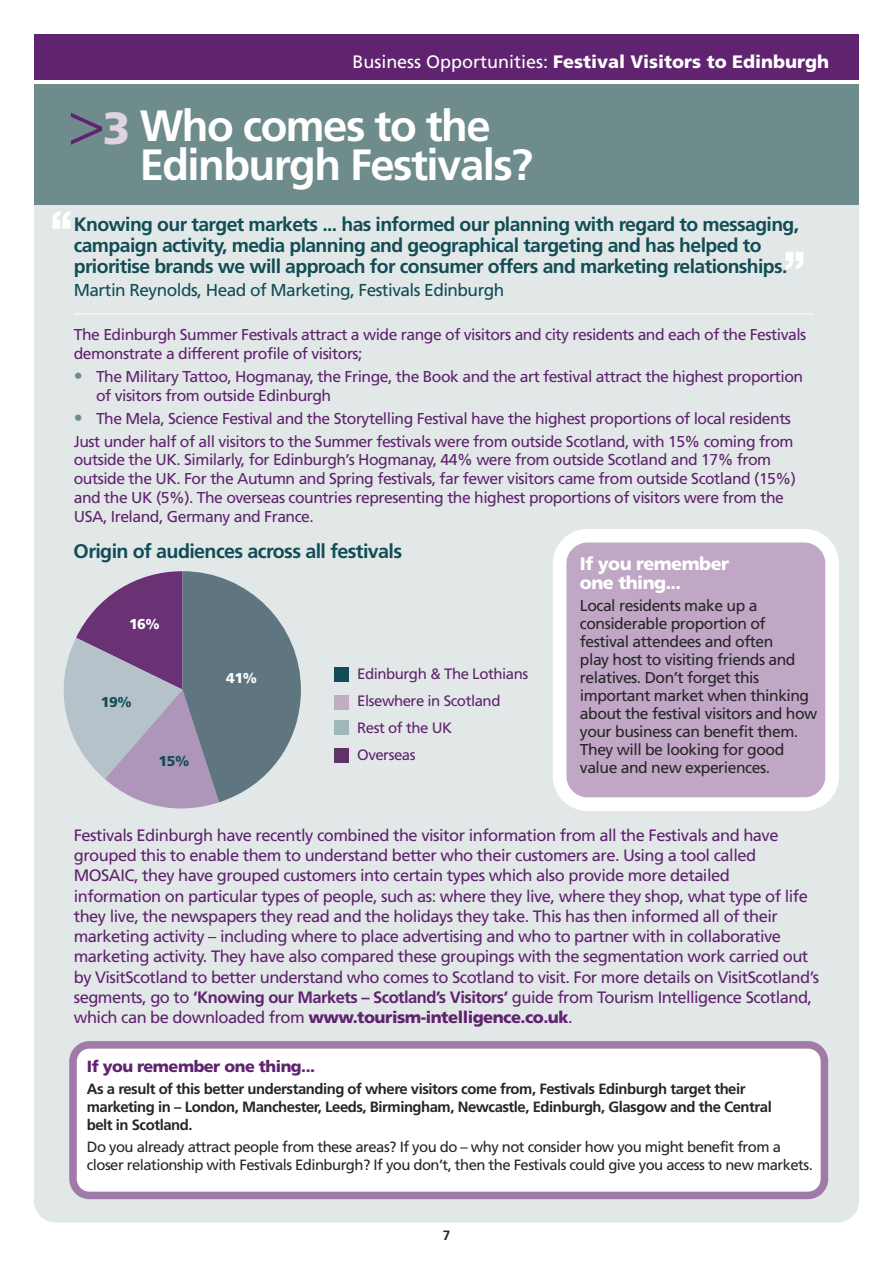
<style>
.page{position:relative;width:893px;height:1263px;background:#fff}
.page>*{position:absolute;margin:0;border:0;box-sizing:border-box;transform-origin:0 0}
.t1{font:300 61.5px "Frutiger";color:#60236f}
.t2{font:700 43.8px/39px "Frutiger";letter-spacing:-.035em;color:#fff}
.t3{font:700 19.65px "Frutiger";letter-spacing:-.03em;color:#124d56}
.t4{font:700 19.35px/21px "Frutiger";letter-spacing:-.03em;color:#124d56}
.t5{font:900 18px "Frutiger";color:#fff}
.t6{font:900 18px/19px "Frutiger";letter-spacing:-.03em;color:#fff}
.t7{font:17.25px "Frutiger";letter-spacing:-.03em;color:#124d56}
.t8{font:16.5px/20.2px "Frutiger";letter-spacing:-.03em;color:#60236f}
.t9{font:900 16.2px "Frutiger";letter-spacing:-.03em;color:#60236f}
.t10{font:15.75px/18.8px "Frutiger";letter-spacing:-.03em;color:#60236f}
.t11{font:15.75px/18px "Frutiger";letter-spacing:-.03em;color:#272627}
.t12{font:15px/27px "Frutiger";letter-spacing:-.03em;color:#60236f}
.t13{font:700 14.85px/17.9px "Frutiger";letter-spacing:-.03em;color:#272627}
.t14{font:14.85px/17.9px "Frutiger";letter-spacing:-.035em;color:#272627}
.t15{font:900 14.25px "Frutiger";color:#fff}
.t16{font:900 14.25px "Frutiger";color:#124d56}
.t17{font:700 13.5px "Frutiger";color:#272627}
.s1{font-weight:400}
.s2{font-weight:900;font-size:45px;color:#dfd3e2}
.s3{font-size:18px;color:#6f8c8d}
.s4{font-weight:700}
.s5{font-weight:900}
</style>
<div class="page">
<div style="left:34px;top:106px;width:825px;height:1116px;background:#e2e8e8;border-radius:21px"></div>
<div style="left:34px;top:34px;width:825px;height:46px;background:#60236f"></div>
<div style="left:34px;top:84px;width:825px;height:120px;background:#6f8c8d"></div>
<hr style="left:74px;top:314px;width:740px;height:1px;background:#fff">
<svg style="left:553px;top:529px;width:286px;height:282px;background:#cbb7cf"></svg>
<svg style="left:69px;top:1041px;width:759px;height:158px;background:#f4f0f5"></svg>
<svg style="left:64px;top:571px;width:237px;height:238px"></svg>
<div style="left:334px;top:667px;width:15px;height:15px;background:#124d56"></div>
<div style="left:334px;top:695px;width:15px;height:15px;background:#c0acc3"></div>
<div style="left:334px;top:720px;width:15px;height:15px;background:#a0b8bc"></div>
<div style="left:334px;top:748px;width:15px;height:15px;background:#62316a"></div>
<svg style="left:52px;top:211px;width:18px;height:18px"></svg>
<svg style="left:786px;top:252px;width:17px;height:17px"></svg>
<p class="t5" style="left:352px;top:54px;width:478px"><span class="s1">Business Opportunities:</span> Festival Visitors to Edinburgh</p>
<h1 class="t1" style="left:68px;top:98px;width:64px">&gt;<span class="s2">3</span></h1>
<h2 class="t2" style="left:140px;top:109px;width:395px">Who comes to the<br>Edinburgh Festivals?</h2>
<p class="t4" style="left:74px;top:216px;width:727px">Knowing our target markets ... has informed our planning with regard to messaging, campaign activity, media planning and geographical targeting and has helped to prioritise brands we will approach for consumer offers and marketing relationships.</p>
<p class="t7" style="left:74px;top:283px;width:432px">Martin Reynolds, Head of Marketing, Festivals Edinburgh</p>
<p class="t10" style="left:74px;top:326px;width:734px">The Edinburgh Summer Festivals attract a wide range of visitors and city residents and each of the Festivals demonstrate a different profile of visitors;</p>
<p class="t10" style="left:96px;top:368px;width:709px;text-indent:-22px"><span class="s3">•</span> The Military Tattoo, Hogmanay, the Fringe, the Book and the art festival attract the highest proportion of visitors from outside Edinburgh</p>
<p class="t10" style="left:74px;top:408px;width:721px;line-height:23px"><span class="s3">•</span> The Mela, Science Festival and the Storytelling Festival have the highest proportions of local residents<br>Just under half of all visitors to the Summer festivals were from outside Scotland, with 15% coming from</p>
<p class="t10" style="left:74px;top:452px;width:724px">outside the UK. Similarly, for Edinburgh’s Hogmanay, 44% were from outside Scotland and 17% from outside the UK. For the Autumn and Spring festivals, far fewer visitors came from outside Scotland (15%) and the UK (5%). The overseas countries representing the highest proportions of visitors were from the USA, Ireland, Germany and France.</p>
<p class="t3" style="left:74px;top:543px;width:330px">Origin of audiences across all festivals</p>
<p class="t15" style="left:129px;top:619px;width:32px">16%</p>
<p class="t16" style="left:101px;top:696px;width:32px">19%</p>
<p class="t16" style="left:158px;top:755px;width:32px">15%</p>
<p class="t15" style="left:226px;top:673px;width:32px">41%</p>
<p class="t12" style="left:357px;top:661px;width:173px">Edinburgh &amp; The Lothians<br>Elsewhere in Scotland<br>Rest of the UK<br>Overseas</p>
<p class="t6" style="left:580px;top:555px;width:151px">If you remember one thing...</p>
<p class="t11" style="left:580px;top:597px;width:239px">Local residents make up a considerable proportion of festival attendees and often<br>play host to visiting friends and relatives. Don’t forget this important market when thinking about the festival visitors and how your business can benefit them.<br>They will be looking for good value and new experiences.</p>
<p class="t8" style="left:74px;top:826px;width:747px">Festivals Edinburgh have recently combined the visitor information from all the Festivals and have grouped this to enable them to understand better who their customers are. Using a tool called MOSAIC, they have grouped customers into certain types which also provide more detailed information on particular types of people, such as: where they live, where they shop, what type of life they live, the newspapers they read and the holidays they take. This has then informed all of their marketing activity – including where to place advertising and who to partner with in collaborative marketing activity. They have also compared these groupings with the segmentation work carried out by VisitScotland to better understand who comes to Scotland to visit. For more details on VisitScotland’s segments, go to <span class="s4">‘Knowing our Markets – Scotland’s Visitors’</span> guide from Tourism Intelligence Scotland, which can be downloaded from <span class="s5">www.tourism-intelligence.co.uk</span>.</p>
<p class="t9" style="left:87px;top:1060px;width:230px">If you remember one thing...</p>
<p class="t13" style="left:87px;top:1081px;width:686px">As a result of this better understanding of where visitors come from, Festivals Edinburgh target their marketing in – London, Manchester, Leeds, Birmingham, Newcastle, Edinburgh, Glasgow and the Central belt in Scotland.</p>
<p class="t14" style="left:87px;top:1139px;width:727px">Do you already attract people from these areas? If you do – why not consider how you might benefit from a closer relationship with Festivals Edinburgh? If you don’t, then the Festivals could give you access to new markets.</p>
<p class="t17" style="left:443px;top:1229px;width:9px">7</p>
</div>
